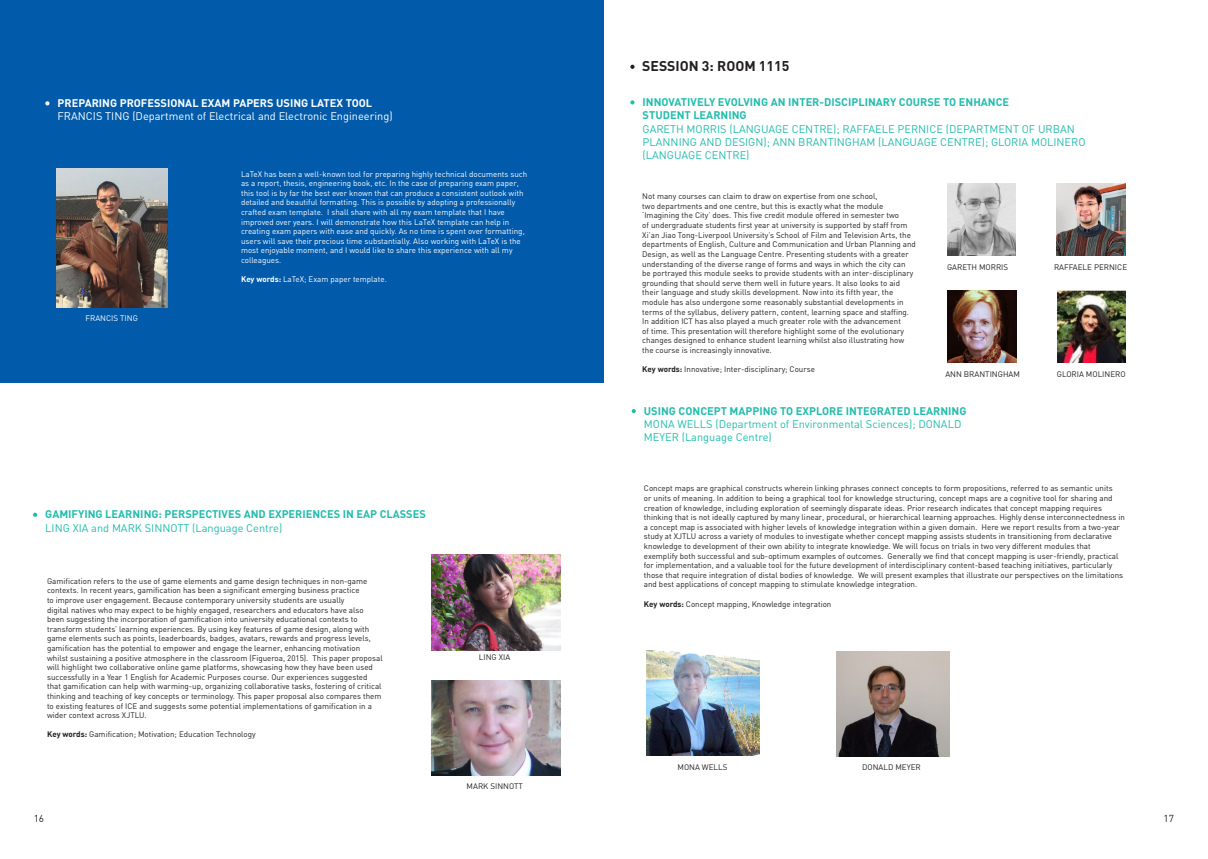
<style>
.page{position:relative;width:1208px;height:859px;background:#fff}
.page>*{position:absolute;margin:0;border:0;box-sizing:border-box;transform-origin:0 0}
.t1{font:700 14px "DIN";color:#231f20}
.t2{font:11px/13.2px "DIN";color:#22bcac}
.t3{font:700 11px/13.2px "DIN";color:#22bcac}
.t4{font:11px "DIN";color:#fff}
.t5{font:700 11px "DIN";color:#fff}
.t6{font:10px "DIN";color:#231f20}
.t7{font:8px/9.6px "DIN";color:#231f20}
.t8{font:8px/9.6px "DIN";color:#fff}
.s1{font-weight:700}
</style>
<div class="page">
<div style="left:0;top:0;width:604px;height:383px;background:#015aaa"></div>
<svg style="left:45px;top:101px;width:4px;height:4px"></svg>
<svg style="left:33px;top:513px;width:4px;height:4px"></svg>
<svg style="left:630px;top:65px;width:4px;height:4px"></svg>
<svg style="left:630px;top:100px;width:4px;height:5px"></svg>
<svg style="left:631px;top:409px;width:5px;height:4px"></svg>
<img style="left:56px;top:169px;width:111px;height:138px">
<img style="left:431px;top:555px;width:129px;height:95px">
<img style="left:431px;top:680px;width:129px;height:95px">
<img style="left:646px;top:651px;width:113px;height:104px">
<img style="left:836px;top:651px;width:113px;height:105px">
<img style="left:947px;top:183px;width:69px;height:72px">
<img style="left:1056px;top:183px;width:69px;height:72px">
<img style="left:1057px;top:291px;width:68px;height:71px">
<img style="left:947px;top:291px;width:69px;height:71px">
<h2 class="t5" style="left:58px;top:96px;width:316px">PREPARING PROFESSIONAL EXAM PAPERS USING LATEX TOOL</h2>
<h2 class="t4" style="left:58px;top:109px;width:336px">FRANCIS TING (Department of Electrical and Electronic Engineering)</h2>
<p class="t8" style="left:85px;top:313px;width:54px">FRANCIS TING</p>
<p class="t8" style="left:241px;top:169px;width:288px">LaTeX has been a well-known tool for preparing highly technical documents such as a report, thesis, engineering book, etc. In the case of preparing exam paper, this tool is by far the best ever known that can produce a consistent outlook with detailed and beautiful formatting. This is possible by adopting a professionally crafted exam template. I shall share with all my exam template that I have improved over years. I will demonstrate how this LaTeX template can help in creating exam papers with ease and quickly. As no time is spent over formatting, users will save their precious time substantially. Also working with LaTeX is the most enjoyable moment, and I would like to share this experience with all my colleagues.</p>
<p class="t8" style="left:241px;top:274px;width:147px"><span class="s1">Key words:</span> LaTeX; Exam paper template.</p>
<h2 class="t3" style="left:45px;top:507px;width:382px">GAMIFYING LEARNING: PERSPECTIVES AND EXPERIENCES IN EAP CLASSES</h2>
<h2 class="t2" style="left:45px;top:521px;width:238px">LING XIA and MARK SINNOTT (Language Centre)</h2>
<p class="t7" style="left:47px;top:576px;width:337px">Gamification refers to the use of game elements and game design techniques in non-game contexts. In recent years, gamification has been a significant emerging business practice<br>to improve user engagement. Because contemporary university students are usually<br>digital natives who may expect to be highly engaged, researchers and educators have also been suggesting the incorporation of gamification into university educational contexts to transform students’ learning experiences. By using key features of game design, along with game elements such as points, leaderboards, badges, avatars, rewards and progress levels, gamification has the potential to empower and engage the learner, enhancing motivation whilst sustaining a positive atmosphere in the classroom (Figueroa, 2015). This paper proposal will highlight two collaborative online game platforms, showcasing how they have been used successfully in a Year 1 English for Academic Purposes course. Our experiences suggested that gamification can help with warming-up, organizing collaborative tasks, fostering of critical thinking and teaching of key concepts or terminology. This paper proposal also compares them to existing features of ICE and suggests some potential implementations of gamification in a wider context across XJTLU.</p>
<p class="t7" style="left:47px;top:729px;width:210px"><span class="s1">Key words:</span> Gamification; Motivation; Education Technology</p>
<p class="t7" style="left:479px;top:652px;width:33px">LING XIA</p>
<p class="t7" style="left:466px;top:781px;width:58px">MARK SINNOTT</p>
<h1 class="t1" style="left:642px;top:57px;width:149px">SESSION 3: ROOM 1115</h1>
<h2 class="t3" style="left:642px;top:95px;width:368px">INNOVATIVELY EVOLVING AN INTER-DISCIPLINARY COURSE TO ENHANCE<br>STUDENT LEARNING</h2>
<h2 class="t2" style="left:642px;top:122px;width:444px">GARETH MORRIS (LANGUAGE CENTRE); RAFFAELE PERNICE (DEPARTMENT OF URBAN<br>PLANNING AND DESIGN); ANN BRANTINGHAM (LANGUAGE CENTRE); GLORIA MOLINERO (LANGUAGE CENTRE)</h2>
<p class="t7" style="left:642px;top:191px;width:275px">Not many courses can claim to draw on expertise from one school,<br>two departments and one centre, but this is exactly what the module ‘Imagining the City’ does. This five credit module offered in semester two<br>of undergraduate students first year at university is supported by staff from Xi’an Jiao Tong-Liverpool University’s School of Film and Television Arts, the departments of English, Culture and Communication and Urban Planning and Design, as well as the Language Centre. Presenting students with a greater understanding of the diverse range of forms and ways in which the city can be portrayed this module seeks to provide students with an inter-disciplinary grounding that should serve them well in future years. It also looks to aid their language and study skills development. Now into its fifth year, the module has also undergone some reasonably substantial developments in terms of the syllabus, delivery pattern, content, learning space and staffing.<br>In addition ICT has also played a much greater role with the advancement<br>of time. This presentation will therefore highlight some of the evolutionary changes designed to enhance student learning whilst also illustrating how the course is increasingly innovative.</p>
<p class="t7" style="left:642px;top:364px;width:174px"><span class="s1">Key words:</span> Innovative; Inter-disciplinary; Course</p>
<p class="t7" style="left:947px;top:262px;width:63px">GARETH MORRIS</p>
<p class="t7" style="left:1054px;top:262px;width:75px">RAFFAELE PERNICE</p>
<p class="t7" style="left:945px;top:370px;width:76px">ANN BRANTINGHAM</p>
<p class="t7" style="left:1056px;top:370px;width:70px">GLORIA MOLINERO</p>
<h2 class="t3" style="left:644px;top:404px;width:324px">USING CONCEPT MAPPING TO EXPLORE INTEGRATED LEARNING</h2>
<h2 class="t2" style="left:644px;top:417px;width:319px">MONA WELLS (Department of Environmental Sciences); DONALD<br>MEYER (Language Centre)</h2>
<p class="t7" style="left:644px;top:483px;width:482px">Concept maps are graphical constructs wherein linking phrases connect concepts to form propositions, referred to as semantic units<br>or units of meaning. In addition to being a graphical tool for knowledge structuring, concept maps are a cognitive tool for sharing and creation of knowledge, including exploration of seemingly disparate ideas. Prior research indicates that concept mapping requires thinking that is not ideally captured by many linear, procedural, or hierarchical learning approaches. Highly dense interconnectedness in a concept map is associated with higher levels of knowledge integration within a given domain. Here we report results from a two-year study at XJTLU across a variety of modules to investigate whether concept mapping assists students in transitioning from declarative knowledge to development of their own ability to integrate knowledge. We will focus on trials in two very different modules that exemplify both successful and sub-optimum examples of outcomes. Generally we find that concept mapping is user-friendly, practical for implementation, and a valuable tool for the future development of interdisciplinary content-based teaching initiatives, particularly those that require integration of distal bodies of knowledge. We will present examples that illustrate our perspectives on the limitations and best applications of concept mapping to stimulate knowledge integration.</p>
<p class="t7" style="left:644px;top:599px;width:189px"><span class="s1">Key words:</span> Concept mapping, Knowledge integration</p>
<p class="t7" style="left:677px;top:762px;width:51px">MONA WELLS</p>
<p class="t7" style="left:862px;top:762px;width:60px">DONALD MEYER</p>
<p class="t6" style="left:34px;top:812px;width:12px">16</p>
<p class="t6" style="left:1163px;top:812px;width:12px">17</p>
</div>
